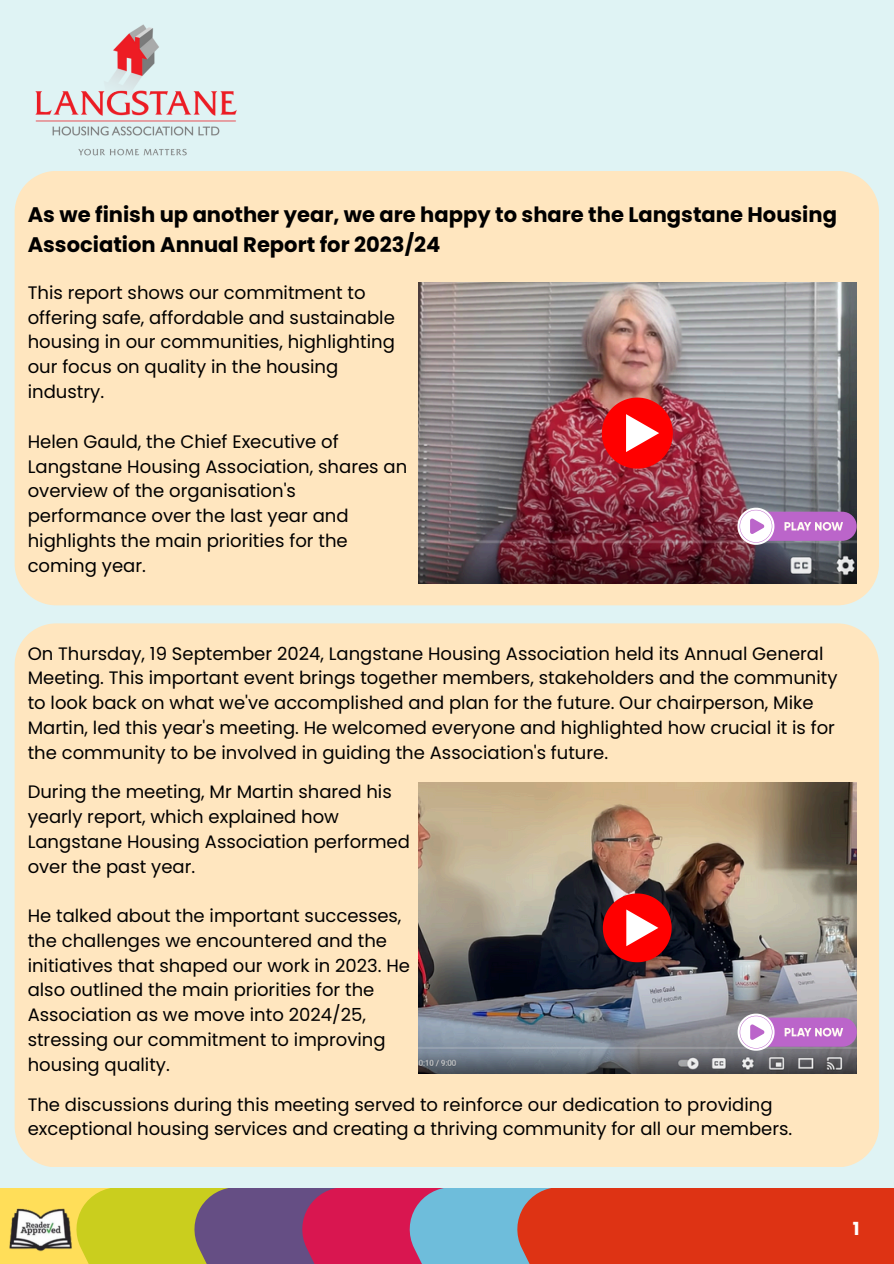
<style>
.page{position:relative;width:894px;height:1264px;background:#fff}
.page>*{position:absolute;margin:0;border:0;box-sizing:border-box;transform-origin:0 0}
.t1{font:700 21px/29.2px "Poppins";color:#000}
.t2{font:18px/24.8px "Poppins";color:#000}
.t3{font:700 18px "Poppins";color:#fff}
</style>
<div class="page">
<div style="left:0;top:0;width:893px;height:1263px;background:#dff3f4"></div>
<img style="left:35px;top:24px;width:202px;height:132px">
<div style="left:15px;top:171px;width:863px;height:434px;background:#ffe6bf"></div>
<div style="left:0;top:1187px;width:376px;height:76px;background:#ffde59"></div>
<div style="left:76px;top:1187px;width:415px;height:76px;background:#cace1e"></div>
<div style="left:194px;top:1187px;width:415px;height:76px;background:#654e84"></div>
<div style="left:302px;top:1187px;width:414px;height:76px;background:#d91650"></div>
<div style="left:409px;top:1187px;width:415px;height:76px;background:#6ebddb"></div>
<div style="left:517px;top:1187px;width:376px;height:76px;background:#de3314"></div>
<div style="left:15px;top:623px;width:863px;height:544px;background:#ffe6bf"></div>
<img style="left:9px;top:1203px;width:68px;height:52px">
<img style="left:418px;top:782px;width:438px;height:291px">
<svg style="left:737px;top:1013px;width:119px;height:37px;background:#c294c9"></svg>
<svg style="left:602px;top:893px;width:69px;height:69px;background:#d12a2b"></svg>
<img style="left:418px;top:282px;width:438px;height:301px">
<svg style="left:737px;top:507px;width:119px;height:38px;background:#b88abf"></svg>
<svg style="left:601px;top:397px;width:71px;height:71px;background:#eb3032"></svg>
<p class="t1" style="left:28px;top:200px;width:810px">As we finish up another year, we are happy to share the Langstane Housing<br>Association Annual Report for 2023/24</p>
<p class="t2" style="left:28px;top:280px;width:368px">This report shows our commitment to offering safe, affordable and sustainable housing in our communities, highlighting our focus on quality in the housing industry.</p>
<p class="t2" style="left:28px;top:429px;width:381px">Helen Gauld, the Chief Executive of<br>Langstane Housing Association, shares an overview of the organisation's performance over the last year and highlights the main priorities for the coming year.</p>
<p class="t2" style="left:28px;top:641px;width:811px">On Thursday, 19 September 2024, Langstane Housing Association held its Annual General Meeting. This important event brings together members, stakeholders and the community to look back on what we've accomplished and plan for the future. Our chairperson, Mike Martin, led this year's meeting. He welcomed everyone and highlighted how crucial it is for the community to be involved in guiding the Association's future.</p>
<p class="t2" style="left:28px;top:779px;width:383px">During the meeting, Mr Martin shared his yearly report, which explained how Langstane Housing Association performed over the past year.</p>
<p class="t2" style="left:28px;top:903px;width:384px">He talked about the important successes, the challenges we encountered and the initiatives that shaped our work in 2023. He also outlined the main priorities for the Association as we move into 2024/25, stressing our commitment to improving housing quality.</p>
<p class="t2" style="left:28px;top:1091px;width:766px">The discussions during this meeting served to reinforce our dedication to providing exceptional housing services and creating a thriving community for all our members.</p>
<p class="t3" style="left:852px;top:1216px;width:8px">1</p>
</div>
